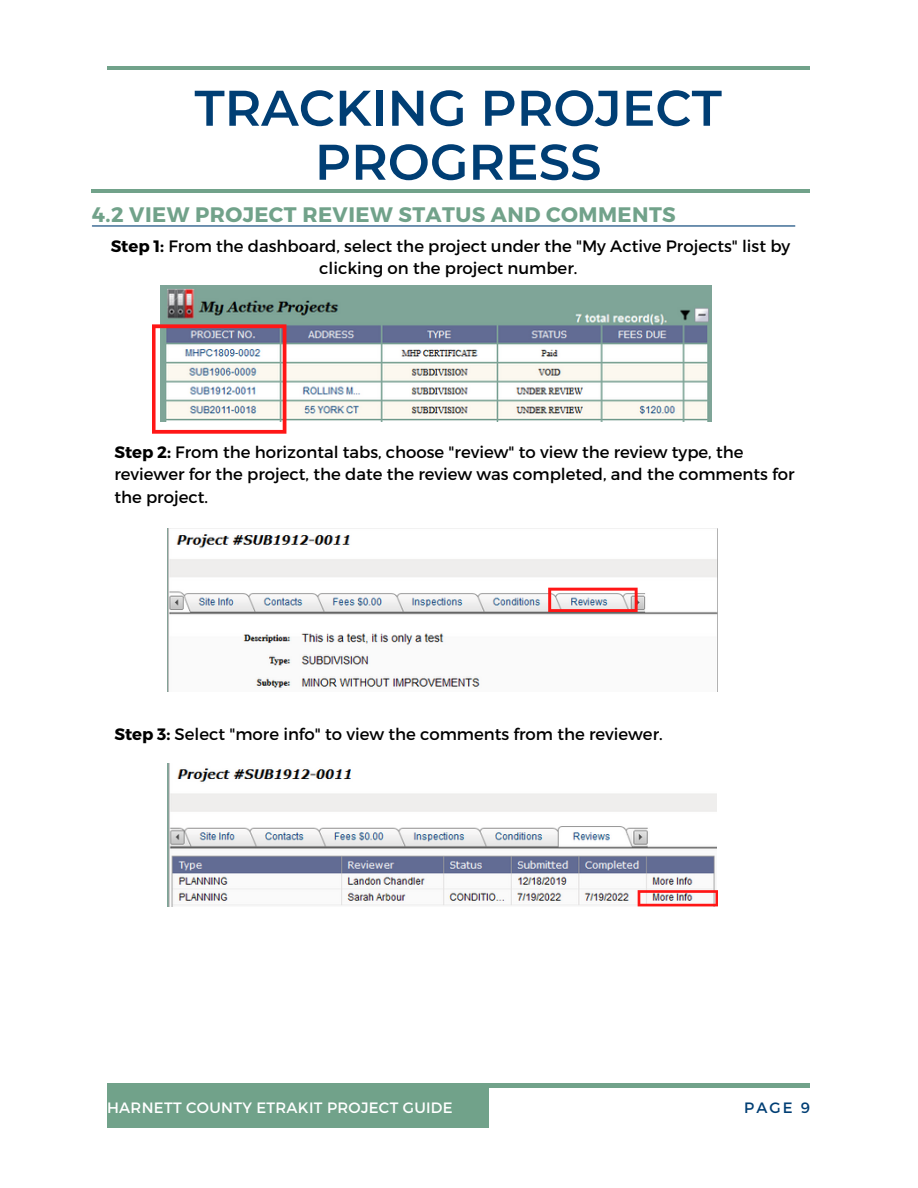
<style>
.page{position:relative;width:918px;height:1188px;background:#fff}
.page>*{position:absolute;margin:0;border:0;box-sizing:border-box;transform-origin:0 0}
.t1{font:600 50.1px/54px "Montserrat";color:#003e74;text-align:center}
.t2{font:700 21px "Montserrat";letter-spacing:.02em;color:#71a28a}
.t3{font:16.5px/22.5px "Montserrat";color:#000;text-align:center}
.t4{font:15px "Montserrat";letter-spacing:.02em;color:#fff}
.t5{font:15px "Montserrat";color:#003e74}
.s1{font-weight:700}
</style>
<div class="page">
<hr style="left:107px;top:67px;width:703px;height:3px;background:#71a28a">
<hr style="left:107px;top:1084px;width:703px;height:3px;background:#71a28a">
<div style="left:107px;top:1087px;width:382px;height:41px;background:#71a28a"></div>
<hr style="left:92px;top:189px;width:718px;height:4px;background:#71a28a">
<img style="left:160px;top:285px;width:551px;height:136px">
<img style="left:152px;top:324px;width:134px;height:110px">
<img style="left:167px;top:528px;width:551px;height:163px">
<svg style="left:548px;top:588px;width:90px;height:24px"></svg>
<img style="left:167px;top:763px;width:549px;height:143px">
<svg style="left:638px;top:890px;width:80px;height:16px"></svg>
<hr style="left:92px;top:225px;width:703px;height:2px;background:#003e74">
<h2 class="t1" style="left:195px;top:81px;width:529px">TRACKING PROJECT<br>PROGRESS</h2>
<p class="t2" style="left:92px;top:201px;width:586px">4.2 VIEW PROJECT REVIEW STATUS AND COMMENTS</p>
<p class="t3" style="left:111px;top:234px;width:681px"><span class="s1">Step 1:</span> From the dashboard, select the project under the "My Active Projects" list by clicking on the project number.</p>
<p class="t3" style="left:114px;top:440px;width:682px;text-align:left"><span class="s1">Step 2:</span> From the horizontal tabs, choose "review" to view the review type, the reviewer for the project, the date the review was completed, and the comments for the project.</p>
<p class="t3" style="left:114px;top:722px;width:550px"><span class="s1">Step 3:</span> Select "more info" to view the comments from the reviewer.</p>
<p class="t4" style="left:107px;top:1098px;width:347px">HARNETT COUNTY ETRAKIT PROJECT GUIDE</p>
<p class="t5" style="left:744px;top:1098px;width:67px">PAGE 9</p>
</div>
